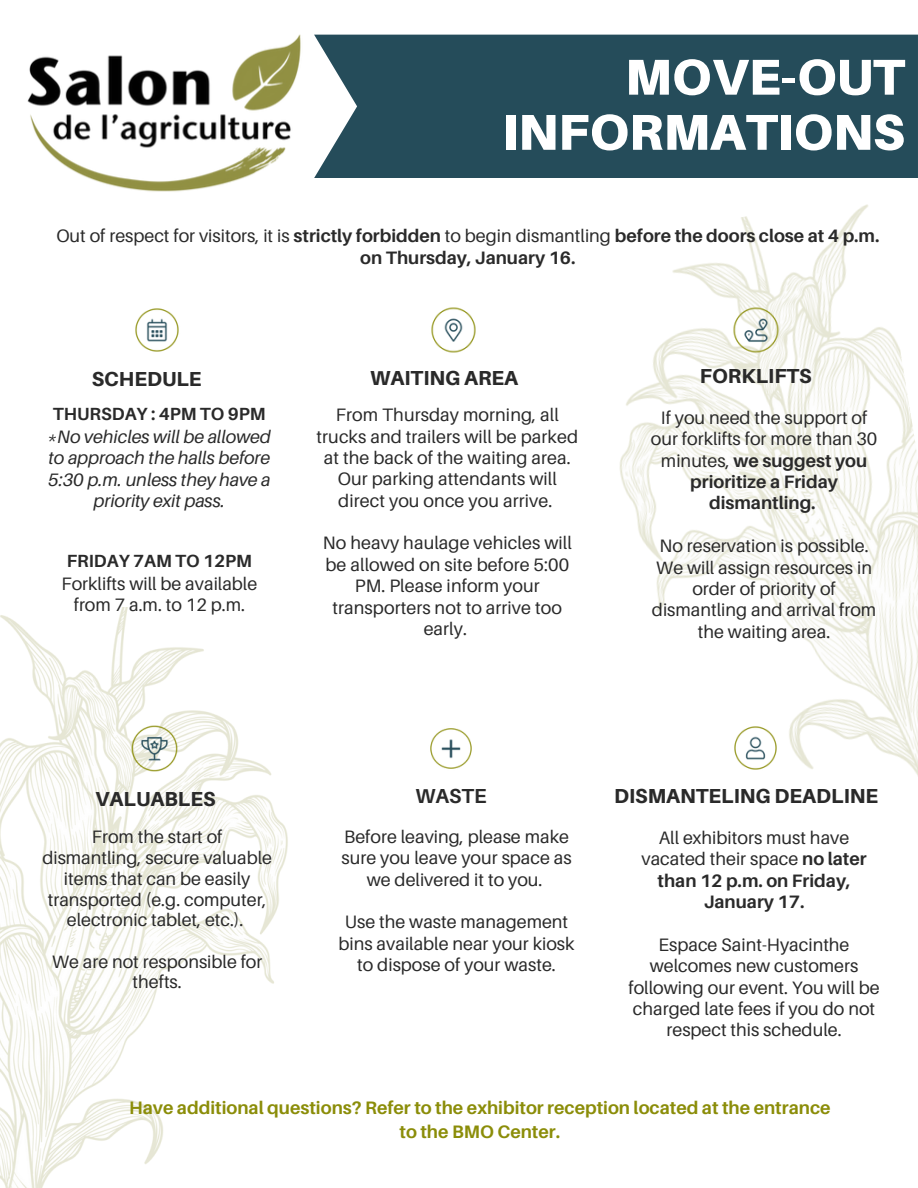
<style>
.page{position:relative;width:918px;height:1188px;background:#fff}
.page>*{position:absolute;margin:0;border:0;box-sizing:border-box;transform-origin:0 0}
.t1{font:900 50.4px/55.2px "Aileron";color:#fff;text-align:right}
.t2{font:800 20.25px "Aileron";color:#2a2a2a}
.t3{font:700 20.25px "Aileron";color:#2a2a2a}
.t4{font:18px/21.3px "Aileron";color:#2a2a2a;text-align:center}
.t5{font:700 18px/22.5px "Aileron";color:#2a2a2a;text-align:center}
.t6{font:italic 18px/21.3px "Aileron";color:#2a2a2a;text-align:center}
.t7{font:700 18px/24.8px "Aileron";color:#8b8d09;text-align:center}
.t8{font:700 17.55px "Aileron";color:#2a2a2a}
.s1{font-weight:400}
.s2{font-weight:700}
</style>
<div class="page">
<img style="left:135px;top:308px;width:44px;height:44px">
<img style="left:431px;top:307px;width:45px;height:46px">
<img style="left:619px;top:204px;width:299px;height:572px">
<img style="left:730px;top:723px;width:51px;height:51px">
<img style="left:430px;top:728px;width:42px;height:41px">
<img style="left:730px;top:303px;width:53px;height:53px">
<img style="left:0;top:607px;width:288px;height:581px">
<img style="left:128px;top:721px;width:54px;height:54px">
<img style="left:27px;top:34px;width:274px;height:158px">
<div style="left:314px;top:35px;width:604px;height:143px;background:#254c5a"></div>
<p class="t1" style="left:502px;top:48px;width:404px">MOVE-OUT<br>INFORMATIONS</p>
<h2 class="t5" style="left:56px;top:224px;width:825px"><span class="s1">Out of respect for visitors, it is</span> strictly forbidden <span class="s1">to begin dismantling</span> before the doors close at 4 p.m. on Thursday, January 16.</h2>
<h1 class="t2" style="left:92px;top:366px;width:111px">SCHEDULE</h1>
<p class="t8" style="left:53px;top:403px;width:214px">THURSDAY : 4PM TO 9PM</p>
<h2 class="t6" style="left:48px;top:426px;width:225px">*No vehicles will be allowed to approach the halls before<br>5:30 p.m. unless they have a priority exit pass.</h2>
<p class="t8" style="left:67px;top:550px;width:187px">FRIDAY 7AM TO 12PM</p>
<p class="t4" style="left:62px;top:572px;width:197px">Forklifts will be available from 7 a.m. to 12 p.m.</p>
<h2 class="t2" style="left:370px;top:365px;width:150px">WAITING AREA</h2>
<p class="t2" style="left:700px;top:363px;width:113px">FORKLIFTS</p>
<p class="t4" style="left:317px;top:404px;width:263px">From Thursday morning, all trucks and trailers will be parked at the back of the waiting area.<br>Our parking attendants will direct you once you arrive.</p>
<p class="t4" style="left:323px;top:532px;width:251px">No heavy haulage vehicles will be allowed on site before 5:00<br>PM. Please inform your transporters not to arrive too early.</p>
<p class="t4" style="left:651px;top:407px;width:228px">If you need the support of our forklifts for more than 30 minutes, <span class="s2">we suggest you prioritize a Friday dismantling.</span></p>
<p class="t4" style="left:652px;top:535px;width:226px">No reservation is possible.<br>We will assign resources in order of priority of dismantling and arrival from the waiting area.</p>
<p class="t2" style="left:95px;top:786px;width:122px">VALUABLES</p>
<p class="t4" style="left:42px;top:826px;width:231px;line-height:20.7px">From the start of dismantling, secure valuable items that can be easily transported (e.g. computer, electronic tablet, etc.).</p>
<h2 class="t4" style="left:52px;top:951px;width:212px;line-height:20.7px">We are not responsible for thefts.</h2>
<p class="t3" style="left:416px;top:784px;width:73px">WASTE</p>
<p class="t4" style="left:342px;top:826px;width:232px">Before leaving, please make sure you leave your space as we delivered it to you.</p>
<p class="t4" style="left:339px;top:911px;width:238px">Use the waste management bins available near your kiosk to dispose of your waste.</p>
<p class="t2" style="left:614px;top:784px;width:266px">DISMANTELING DEADLINE</p>
<p class="t4" style="left:659px;top:827px;width:192px">All exhibitors must have</p>
<p class="t4" style="left:641px;top:848px;width:227px">vacated their space <span class="s2">no later</span></p>
<p class="t5" style="left:658px;top:869px;width:195px">than 12 p.m. on Friday,</p>
<p class="t5" style="left:704px;top:890px;width:102px">January 17.</p>
<p class="t4" style="left:659px;top:933px;width:192px">Espace Saint-Hyacinthe</p>
<p class="t4" style="left:650px;top:955px;width:210px">welcomes new customers</p>
<h2 class="t4" style="left:629px;top:976px;width:253px">following our event. You will be</h2>
<p class="t4" style="left:633px;top:998px;width:244px">charged late fees if you do not</p>
<p class="t4" style="left:667px;top:1019px;width:177px">respect this schedule.</p>
<p class="t7" style="left:129px;top:1094px;width:703px">Have additional questions? Refer to the exhibitor reception located at the entrance to the BMO Center.</p>
</div>
